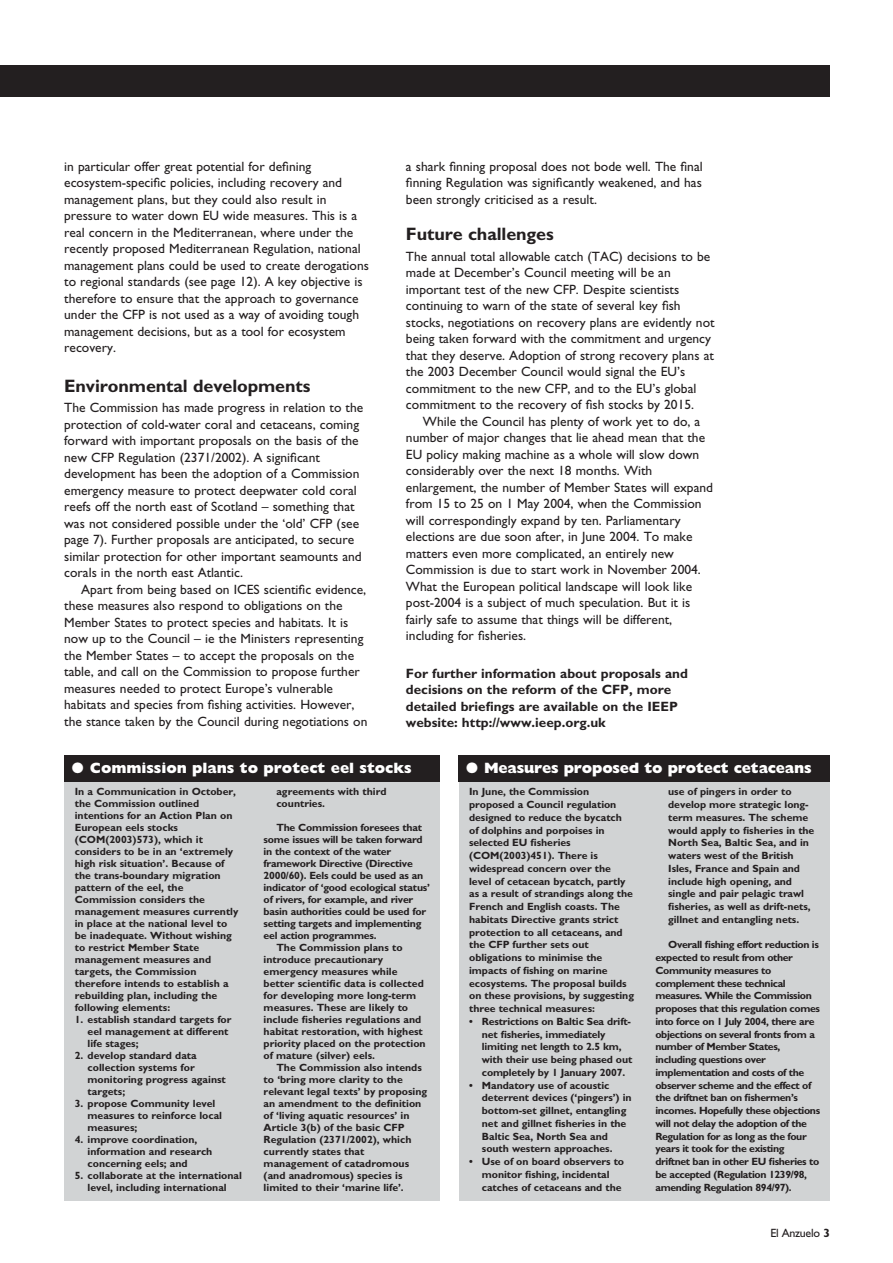
<style>
.page{position:relative;width:893px;height:1263px;background:#fff}
.page>*{position:absolute;margin:0;border:0;box-sizing:border-box;transform-origin:0 0}
.t1{font:700 18px "Gill Sans";letter-spacing:-.005em;color:#231f20}
.t2{font:800 15px "Gill Sans";letter-spacing:-.015em;color:#fff}
.t3{font:13.5px/16.5px "Gill Sans";color:#231f20}
.t4{font:700 13.5px/16.5px "Gill Sans";color:#231f20}
.t5{font:12px "Gill Sans";letter-spacing:-.025em;color:#231f20}
.t6{font:700 10.5px/12.8px "Gill Sans";letter-spacing:-.005em;color:#231f20}
.t7{font:700 10.5px/12.8px "Gill Sans";letter-spacing:-.035em;color:#231f20}
.s1{font-weight:700}
</style>
<div class="page">
<div style="left:0;top:65px;width:830px;height:32px;background:#231f20"></div>
<div style="left:459px;top:755px;width:371px;height:446px;background:#d1d3d4"></div>
<div style="left:458px;top:755px;width:372px;height:27px;background:#231f20"></div>
<div style="left:65px;top:755px;width:374px;height:446px;background:#d1d3d4"></div>
<div style="left:64px;top:755px;width:375px;height:27px;background:#231f20"></div>
<p class="t3" style="left:64px;top:159px;width:306px">in particular offer great potential for defining ecosystem-specific policies, including recovery and management plans, but they could also result in pressure to water down EU wide measures. This is a real concern in the Mediterranean, where under the recently proposed Mediterranean Regulation, national management plans could be used to create derogations to regional standards (see page 12). A key objective is therefore to ensure that the approach to governance under the CFP is not used as a way of avoiding tough management decisions, but as a tool for ecosystem recovery.</p>
<h1 class="t1" style="left:64px;top:379px;width:248px">Environmental developments</h1>
<p class="t3" style="left:64px;top:401px;width:300px">The Commission has made progress in relation to the protection of cold-water coral and cetaceans, coming forward with important proposals on the basis of the new CFP Regulation (2371/2002). A significant development has been the adoption of a Commission emergency measure to protect deepwater cold coral reefs off the north east of Scotland – something that was not considered possible under the ‘old’ CFP (see page 7). Further proposals are anticipated, to secure similar protection for other important seamounts and corals in the north east Atlantic.</p>
<p class="t3" style="left:64px;top:582px;width:305px;text-indent:17px">Apart from being based on ICES scientific evidence, these measures also respond to obligations on the Member States to protect species and habitats. It is now up to the Council – ie the Ministers representing the Member States – to accept the proposals on the table, and call on the Commission to propose further measures needed to protect Europe’s vulnerable habitats and species from fishing activities. However, the stance taken by the Council during negotiations on</p>
<p class="t3" style="left:406px;top:159px;width:298px;text-align:justify">a shark finning proposal does not bode well. The final finning Regulation was significantly weakened, and has been strongly criticised as a result.</p>
<h1 class="t1" style="left:406px;top:228px;width:149px">Future challenges</h1>
<p class="t3" style="left:406px;top:249px;width:310px">The annual total allowable catch (TAC) decisions to be made at December’s Council meeting will be an important test of the new CFP. Despite scientists continuing to warn of the state of several key fish stocks, negotiations on recovery plans are evidently not being taken forward with the commitment and urgency that they deserve. Adoption of strong recovery plans at the 2003 December Council would signal the EU’s commitment to the new CFP, and to the EU’s global commitment to the recovery of fish stocks by 2015.</p>
<p class="t3" style="left:406px;top:414px;width:308px;text-indent:17px">While the Council has plenty of work yet to do, a number of major changes that lie ahead mean that the EU policy making machine as a whole will slow down considerably over the next 18 months. With enlargement, the number of Member States will expand from 15 to 25 on 1 May 2004, when the Commission will correspondingly expand by ten. Parliamentary elections are due soon after, in June 2004. To make matters even more complicated, an entirely new Commission is due to start work in November 2004.<br>What the European political landscape will look like post-2004 is a subject of much speculation. But it is fairly safe to assume that things will be different, including for fisheries.</p>
<p class="t4" style="left:406px;top:666px;width:283px">For further information about proposals and decisions on the reform of the CFP, more detailed briefings are available on the IEEP website: http://www.ieep.org.uk</p>
<h2 class="t2" style="left:72px;top:763px;width:341px">● Commission plans to protect eel stocks</h2>
<p class="t6" style="left:75px;top:787px;width:165px;line-height:12px">In a Communication in October, the Commission outlined intentions for an Action Plan on<br>European eels stocks (COM(2003)573), which it considers to be in an ‘extremely high risk situation’. Because of the trans-boundary migration pattern of the eel, the<br>Commission considers the management measures currently in place at the national level to be inadequate. Without wishing to restrict Member State management measures and targets, the Commission therefore intends to establish a rebuilding plan, including the following elements:</p>
<p class="t6" style="left:88px;top:1015px;width:145px;line-height:12px;text-indent:-13px">1. establish standard targets for eel management at different life stages;</p>
<p class="t6" style="left:88px;top:1051px;width:140px;line-height:12px;text-indent:-13px">2. develop standard data collection systems for monitoring progress against targets;</p>
<p class="t6" style="left:88px;top:1099px;width:136px;line-height:12px;text-indent:-13px">3. propose Community level measures to reinforce local measures;</p>
<p class="t6" style="left:88px;top:1135px;width:126px;line-height:12px;text-indent:-13px">4. improve coordination, information and research concerning eels; and</p>
<p class="t6" style="left:75px;top:1171px;width:169px;line-height:12px;text-align:center">5. collaborate at the international level, including international</p>
<p class="t6" style="left:276px;top:787px;width:112px;line-height:12px">agreements with third countries.</p>
<p class="t6" style="left:276px;top:823px;width:147px">The Commission foresees that</p>
<p class="t6" style="left:263px;top:835px;width:160px">some issues will be taken forward</p>
<p class="t6" style="left:263px;top:847px;width:129px">in the context of the water</p>
<p class="t6" style="left:263px;top:859px;width:151px">framework Directive (Directive</p>
<p class="t6" style="left:263px;top:871px;width:161px">2000/60). Eels could be used as an</p>
<p class="t6" style="left:263px;top:883px;width:168px">indicator of ‘good ecological status’</p>
<p class="t6" style="left:263px;top:895px;width:151px">of rivers, for example, and river</p>
<p class="t6" style="left:263px;top:907px;width:164px">basin authorities could be used for</p>
<p class="t6" style="left:263px;top:919px;width:159px">setting targets and implementing</p>
<p class="t6" style="left:263px;top:931px;width:114px">eel action programmes.</p>
<p class="t6" style="left:276px;top:943px;width:128px">The Commission plans to</p>
<p class="t6" style="left:263px;top:955px;width:121px">introduce precautionary</p>
<p class="t6" style="left:263px;top:967px;width:135px">emergency measures while</p>
<p class="t6" style="left:263px;top:979px;width:162px">better scientific data is collected</p>
<p class="t6" style="left:263px;top:991px;width:154px">for developing more long-term</p>
<p class="t6" style="left:263px;top:1003px;width:146px">measures. These are likely to</p>
<p class="t6" style="left:263px;top:1015px;width:159px">include fisheries regulations and</p>
<p class="t6" style="left:263px;top:1027px;width:161px">habitat restoration, with highest</p>
<p class="t6" style="left:263px;top:1039px;width:163px">priority placed on the protection</p>
<p class="t6" style="left:263px;top:1051px;width:113px">of mature (silver) eels.</p>
<p class="t6" style="left:276px;top:1063px;width:147px">The Commission also intends</p>
<p class="t6" style="left:263px;top:1075px;width:141px">to ‘bring more clarity to the</p>
<p class="t6" style="left:263px;top:1087px;width:165px">relevant legal texts’ by proposing</p>
<p class="t6" style="left:263px;top:1099px;width:159px">an amendment to the definition</p>
<p class="t6" style="left:263px;top:1111px;width:147px">of ‘living aquatic resources’ in</p>
<p class="t6" style="left:263px;top:1123px;width:143px">Article 3(b) of the basic CFP</p>
<p class="t6" style="left:263px;top:1135px;width:149px">Regulation (2371/2002), which</p>
<p class="t6" style="left:263px;top:1147px;width:102px">currently states that</p>
<p class="t6" style="left:263px;top:1159px;width:147px">management of catadromous</p>
<p class="t6" style="left:263px;top:1171px;width:140px">(and anadromous) species is</p>
<p class="t6" style="left:263px;top:1183px;width:142px">limited to their ‘marine life’.</p>
<h2 class="t2" style="left:466px;top:763px;width:347px">● Measures proposed to protect cetaceans</h2>
<p class="t6" style="left:469px;top:787px;width:166px">In June, the Commission proposed a Council regulation designed to reduce the bycatch<br>of dolphins and porpoises in selected EU fisheries (COM(2003)451). There is widespread concern over the level of cetacean bycatch, partly as a result of strandings along the<br>French and English coasts. The habitats Directive grants strict protection to all cetaceans, and the CFP further sets out obligations to minimise the impacts of fishing on marine ecosystems. The proposal builds on these provisions, by suggesting three technical measures:</p>
<p class="t6" style="left:482px;top:1016px;width:152px;text-indent:-13px">• Restrictions on Baltic Sea drift&shy;net fisheries, immediately limiting net length to 2.5 km, with their use being phased out completely by 1 January 2007.</p>
<p class="t6" style="left:482px;top:1080px;width:151px;text-indent:-13px">• Mandatory use of acoustic deterrent devices (‘pingers’) in bottom-set gillnet, entangling net and gillnet fisheries in the<br>Baltic Sea, North Sea and south western approaches.</p>
<p class="t6" style="left:482px;top:1156px;width:144px;text-indent:-13px">• Use of on board observers to monitor fishing, incidental catches of cetaceans and the</p>
<p class="t6" style="left:668px;top:787px;width:148px">use of pingers in order to develop more strategic long&shy;term measures. The scheme would apply to fisheries in the<br>North Sea, Baltic Sea, and in waters west of the British<br>Isles, France and Spain and include high opening, and single and pair pelagic trawl fisheries, as well as drift-nets, gillnet and entangling nets.</p>
<p class="t7" style="left:655px;top:940px;width:166px;text-indent:13px">Overall fishing effort reduction is expected to result from other<br>Community measures to complement these technical measures. While the Commission proposes that this regulation comes into force on 1 July 2004, there are objections on several fronts from a number of Member States, including questions over implementation and costs of the observer scheme and the effect of the driftnet ban on fishermen’s incomes. Hopefully these objections will not delay the adoption of the<br>Regulation for as long as the four years it took for the existing driftnet ban in other EU fisheries to be accepted (Regulation 1239/98, amending Regulation 894/97).</p>
<p class="t5" style="left:770px;top:1229px;width:61px">El Anzuelo <span class="s1">3</span></p>
</div>
